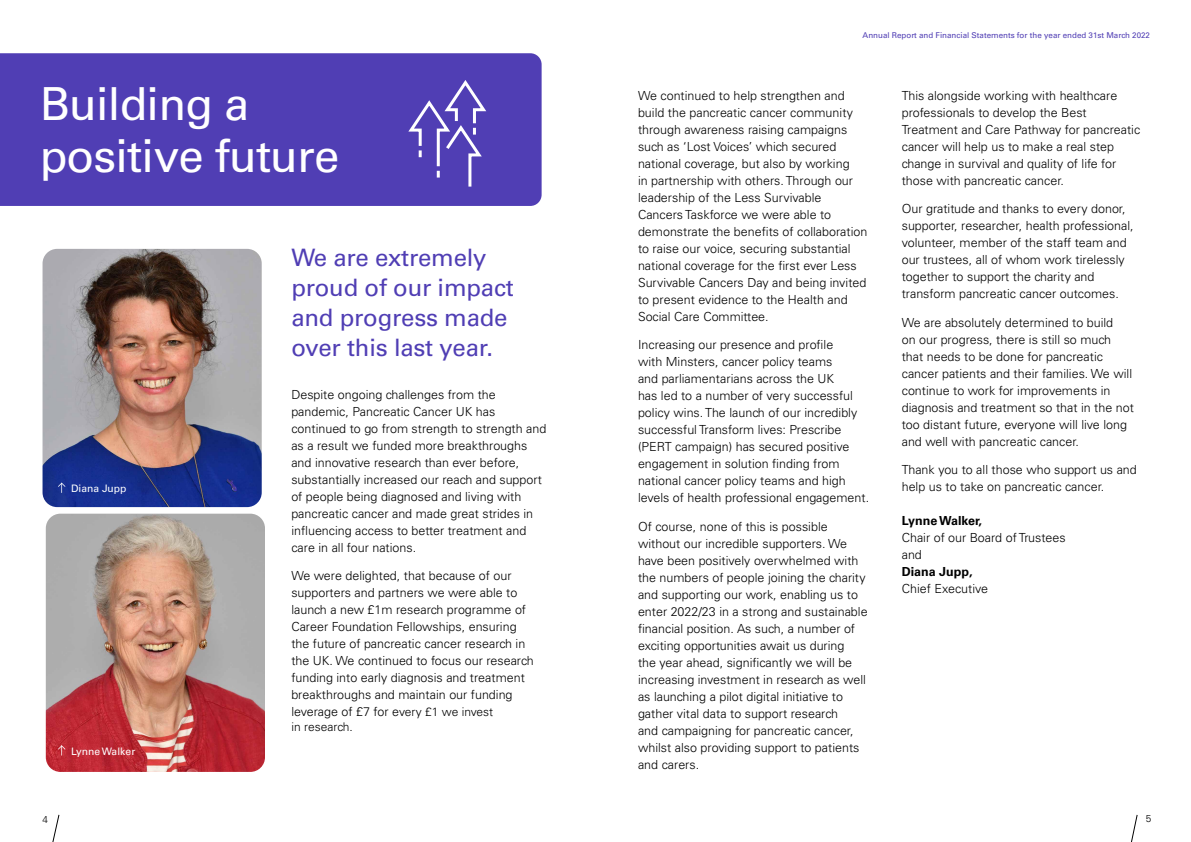
<style>
.page{position:relative;width:1191px;height:842px;background:#fff}
.page>*{position:absolute;margin:0;border:0;box-sizing:border-box;transform-origin:0 0}
.t1{font:45.6px/52px "Univers LT Std";letter-spacing:-.02em;color:#fff}
.t2{font:24px/30px "Univers LT Std";letter-spacing:-.01em;color:#503eb4}
.t3{font:300 12.5px/17px "Univers LT Std";color:#000}
.t4{font:700 12.5px "Univers LT Std";color:#000}
.t5{font:300 12px "Univers LT Std";color:#000}
.t6{font:10.3px "Univers LT Std";color:#fff}
.t7{font:300 10px "Univers LT Std";color:#000}
.t8{font:8px "Univers LT Std";color:#503eb4}
.s1{font-size:12px}
</style>
<div class="page">
<svg style="left:1131px;top:815px;width:6px;height:27px"></svg>
<svg style="left:52px;top:814px;width:7px;height:28px"></svg>
<div style="left:0;top:53px;width:541px;height:153px;background:#503eb4"></div>
<img style="left:43px;top:249px;width:219px;height:258px">
<svg style="left:58px;top:483px;width:7px;height:10px"></svg>
<img style="left:46px;top:514px;width:219px;height:258px">
<svg style="left:58px;top:745px;width:7px;height:11px"></svg>
<svg style="left:405px;top:77px;width:84px;height:113px"></svg>
<h1 class="t1" style="left:40px;top:78px;width:301px">Building a positive future</h1>
<p class="t6" style="left:71px;top:482px;width:57px">Diana Jupp</p>
<p class="t6" style="left:71px;top:745px;width:66px">Lynne Walker</p>
<h2 class="t2" style="left:291px;top:243px;width:224px">We are extremely proud of our impact and progress made over this last year.</h2>
<p class="t3" style="left:291px;top:386px;width:256px">Despite ongoing challenges from the pandemic, Pancreatic Cancer UK has continued to go from strength to strength and as a result we funded more breakthroughs and innovative research than ever before, substantially increased our reach and support of people being diagnosed and living with pancreatic cancer and made great strides in influencing access to better treatment and care in all four nations.</p>
<p class="t3" style="left:291px;top:567px;width:244px">We were delighted, that because of our supporters and partners we were able to launch a new £1m research programme of Career Foundation Fellowships, ensuring the future of pancreatic cancer research in the UK. We continued to focus our research funding into early diagnosis and treatment breakthroughs and maintain our funding leverage of £7 for e<span class="s1">very £1 we invest</span></p>
<p class="t5" style="left:291px;top:719px;width:63px">in research.</p>
<p class="t8" style="left:862px;top:31px;width:289px">Annual Report and Financial Statements for the year ended 31st March 2022</p>
<p class="t3" style="left:638px;top:87px;width:231px">We continued to help strengthen and build the pancreatic cancer community through awareness raising campaigns such as ‘Lost Voices’ which secured national coverage, but also by working<br>in partnership with others. Through our leadership of the Less Survivable Cancers Taskforce we were able to demonstrate the benefits of collaboration to raise our voice, securing substantial national coverage for the first ever Less Survivable Cancers Day and being invited to present evidence to the Health and Social Care Committee.</p>
<p class="t3" style="left:638px;top:336px;width:233px">Increasing our presence and profile<br>with Minsters, cancer policy teams<br>and parliamentarians across the UK<br>has led to a number of very successful policy wins. The launch of our incredibly successful Transform lives: Prescribe (PERT campaign) has secured positive engagement in solution finding from national cancer policy teams and high levels of health professional engagement.</p>
<p class="t3" style="left:638px;top:518px;width:231px">Of course, none of this is possible without our incredible supporters. We have been positively overwhelmed with the numbers of people joining the charity and supporting our work, enabling us to enter 2022/23 in a strong and sustainable financial position. As such, a number of exciting opportunities await us during<br>the year ahead, significantly we will be increasing investment in research as well as launching a pilot digital initiative to gather vital data to support research<br>and campaigning for pancreatic cancer, whilst also providing support to patients and carers.</p>
<p class="t3" style="left:901px;top:87px;width:240px">This alongside working with healthcare professionals to develop the Best Treatment and Care Pathway for pancreatic cancer will help us to make a real step change in survival and quality of life for those with pancreatic cancer.</p>
<p class="t3" style="left:901px;top:200px;width:233px">Our gratitude and thanks to every donor, supporter, researcher, health professional, volunteer, member of the staff team and our trustees, all of whom work tirelessly together to support the charity and transform pancreatic cancer outcomes.</p>
<p class="t3" style="left:901px;top:314px;width:234px">We are absolutely determined to build<br>on our progress, there is still so much that needs to be done for pancreatic cancer patients and their families. We will continue to work for improvements in diagnosis and treatment so that in the not too distant future, everyone will live long and well with pancreatic cancer.</p>
<p class="t3" style="left:901px;top:461px;width:237px">Thank you to all those who support us and help us to take on pancreatic cancer.</p>
<p class="t4" style="left:901px;top:513px;width:82px">Lynne Walker,</p>
<p class="t3" style="left:901px;top:529px;width:165px">Chair of our Board of Trustees and</p>
<p class="t4" style="left:901px;top:564px;width:72px">Diana Jupp,</p>
<p class="t3" style="left:901px;top:580px;width:88px">Chief Executive</p>
<p class="t7" style="left:43px;top:813px;width:7px">4</p>
<p class="t7" style="left:1145px;top:813px;width:7px">5</p>
</div>
